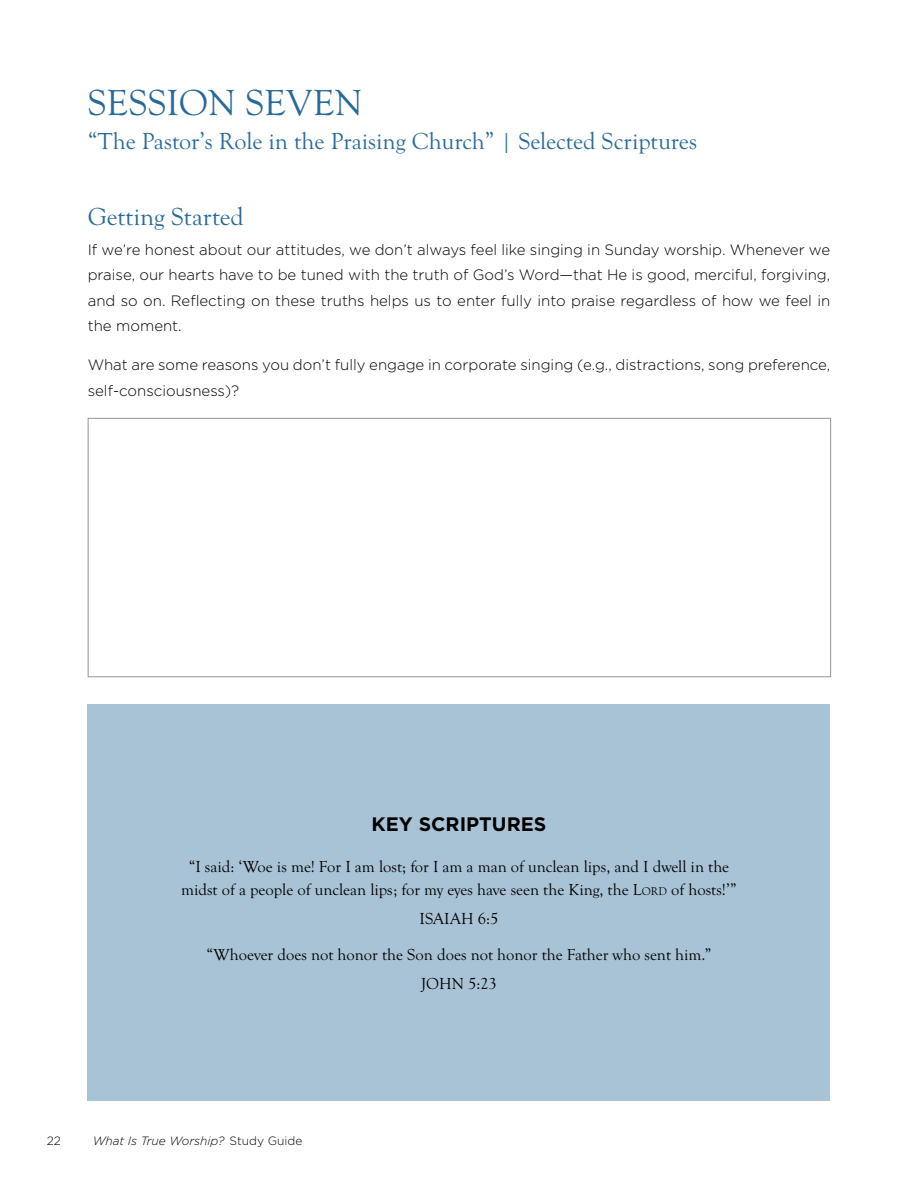
<style>
.page{position:relative;width:918px;height:1188px;background:#fff}
.page>*{position:absolute;margin:0;border:0;box-sizing:border-box;transform-origin:0 0}
.t1{font:37.5px "Goudy Old Sty";color:#286a99}
.t2{font:25.5px "Goudy Old Sty";color:#286a99}
.t3{font:24px "Goudy Old Sty";color:#286a99}
.t4{font:700 19.5px "Gotham";color:#000}
.t5{font:16.5px/22.5px "Goudy Old Sty";color:#000;text-align:center}
.t6{font:300 15px/25.5px "Gotham";color:#000;text-align:justify}
.t7{font:italic 300 12px "Gotham";color:#000}
.t8{font:300 12px "Gotham";color:#000}
.s1{font-style:inherit}
.s2{font-size:11.55px}
.s3{font-style:normal}
</style>
<div class="page">
<div style="left:88px;top:704px;width:742px;height:396px;background:#a9c3d6"></div>
<div style="left:88px;top:418px;width:743px;height:259px;border:1px solid #939598"></div>
<h1 class="t1" style="left:88px;top:82px;width:276px">SESSION SEVEN</h1>
<h3 class="t3" style="left:88px;top:128px;width:611px">“The Pastor’s Role in the Praising Church” | Selected Scriptures</h3>
<h2 class="t2" style="left:88px;top:202px;width:157px">Getting Started</h2>
<p class="t6" style="left:88px;top:236px;width:744px">If we’re honest about our attitudes, we don’t always feel like singing in Sunday worship. Whenever we praise, our hearts have to be tuned with the truth of God’s Word—that He is good, merciful, forgiving, and so on. Reflecting on these truths helps us to enter fully into praise regardless of how we feel in the moment.</p>
<p class="t6" style="left:88px;top:352px;width:744px">What are some reasons you don’t fully engage in corporate singing (e.g., distractions, song preference, self-consciousness)?</p>
<h3 class="t4" style="left:372px;top:811px;width:176px">KEY SCRIPTURES</h3>
<p class="t5" style="left:181px;top:856px;width:557px">“I said: ‘Woe is me! For I am lost; for I am a man of unclean lips, and I dwell in the midst of a people of unclean lips; for my eyes have seen the King, the <span class="s1">L</span><span class="s2">ord</span> of hosts!’”</p>
<p class="t5" style="left:207px;top:901px;width:506px;line-height:36px">ISAIAH 6:5<br>“Whoever does not honor the Son does not honor the Father who sent him.”</p>
<p class="t5" style="left:421px;top:973px;width:77px">JOHN 5:23</p>
<p class="t8" style="left:47px;top:1133px;width:16px">22</p>
<p class="t7" style="left:93px;top:1133px;width:211px">What Is True Worship? <span class="s3">Study Guide</span></p>
</div>
